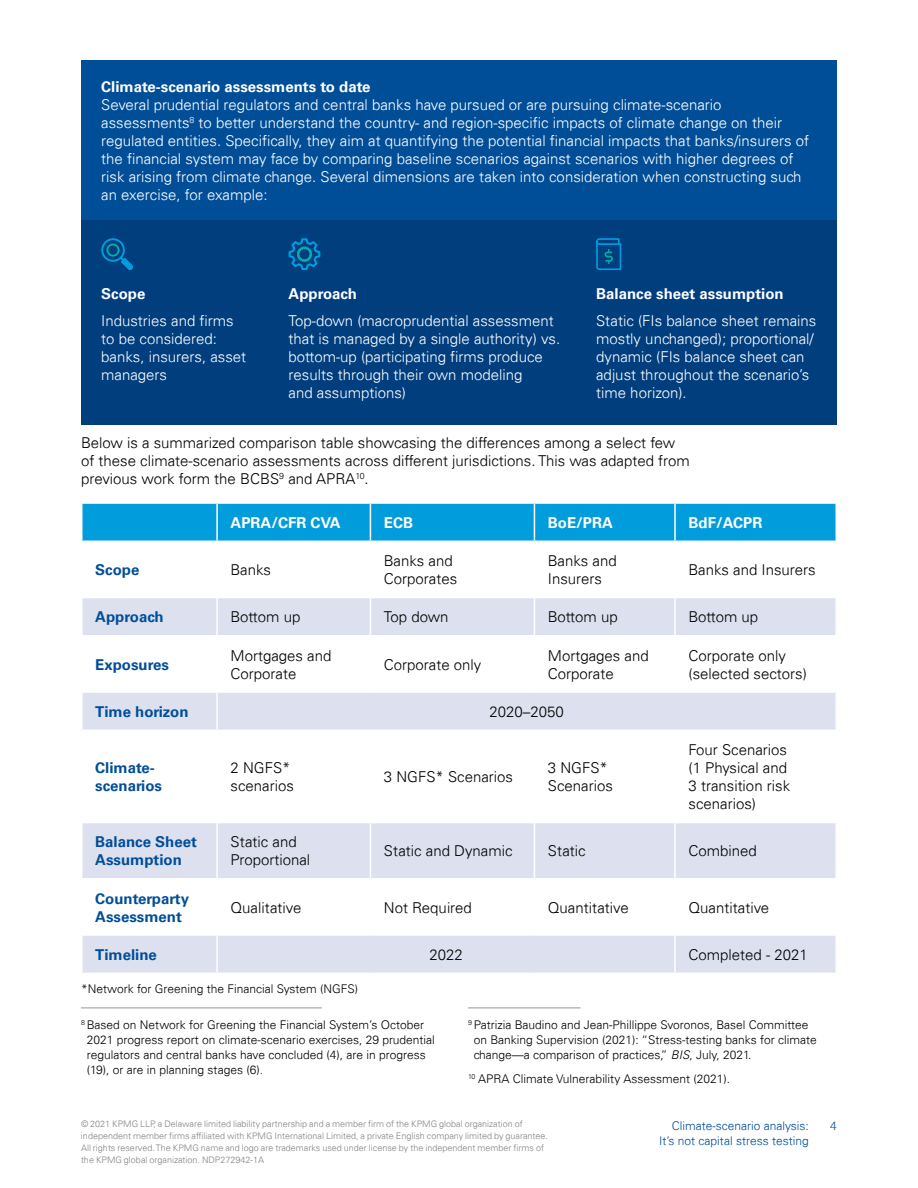
<style>
.page{position:relative;width:918px;height:1188px;background:#fff}
.page>*{position:absolute;margin:0;border:0;box-sizing:border-box;transform-origin:0 0}
.t1{font:300 15px/18px "Univers 45";color:#fff}
.t2{font:300 15px/18px "Univers 45";color:#000}
.t3{font:700 15px/18px "Univers 65";color:#004e98}
.t4{font:700 15px "Univers 65";color:#fff}
.t5{font:300 12px/15px "Univers 45";color:#000}
.t6{font:300 12px "Univers 45";color:#004e98}
.t7{font:300 9px/12px "Univers 45";color:#808285}
.s1{color:#004e98}
.s2{font-style:italic}
</style>
<div class="page">
<hr style="left:81px;top:1008px;width:241px;height:1px;background:#939598">
<hr style="left:468px;top:1008px;width:112px;height:1px;background:#939598">
<div style="left:81px;top:220px;width:756px;height:204px;background:#003e7e"></div>
<div style="left:81px;top:60px;width:756px;height:160px;background:#004e98"></div>
<svg style="left:289px;top:238px;width:31px;height:32px"></svg>
<svg style="left:101px;top:238px;width:32px;height:32px"></svg>
<svg style="left:596px;top:238px;width:25px;height:32px"></svg>
<div style="left:82px;top:504px;width:754px;height:37px;background:#009cdc"></div>
<svg style="left:82px;top:598px;width:754px;height:375px"></svg>
<hr style="left:216px;top:504px;width:2px;height:37px;background:#fff">
<hr style="left:370px;top:504px;width:1px;height:37px;background:#fff">
<hr style="left:534px;top:504px;width:1px;height:37px;background:#fff">
<hr style="left:674px;top:504px;width:2px;height:37px;background:#fff">
<hr style="left:216px;top:598px;width:2px;height:37px;background:#fff">
<hr style="left:370px;top:598px;width:1px;height:37px;background:#fff">
<hr style="left:534px;top:598px;width:1px;height:37px;background:#fff">
<hr style="left:674px;top:598px;width:2px;height:37px;background:#fff">
<hr style="left:81px;top:635px;width:136px;height:2px;background:#fff">
<hr style="left:217px;top:635px;width:153px;height:2px;background:#fff">
<hr style="left:216px;top:637px;width:2px;height:54px;background:#fff">
<hr style="left:370px;top:635px;width:164px;height:2px;background:#fff">
<hr style="left:370px;top:637px;width:1px;height:54px;background:#fff">
<hr style="left:534px;top:635px;width:141px;height:2px;background:#fff">
<hr style="left:534px;top:637px;width:1px;height:54px;background:#fff">
<hr style="left:675px;top:635px;width:162px;height:2px;background:#fff">
<hr style="left:674px;top:637px;width:2px;height:54px;background:#fff">
<hr style="left:81px;top:691px;width:136px;height:2px;background:#fff">
<hr style="left:217px;top:691px;width:153px;height:2px;background:#fff">
<hr style="left:216px;top:693px;width:2px;height:37px;background:#fff">
<hr style="left:370px;top:691px;width:164px;height:2px;background:#fff">
<hr style="left:534px;top:691px;width:141px;height:2px;background:#fff">
<hr style="left:675px;top:691px;width:162px;height:2px;background:#fff">
<hr style="left:81px;top:730px;width:136px;height:1px;background:#fff">
<hr style="left:217px;top:730px;width:153px;height:1px;background:#fff">
<hr style="left:216px;top:731px;width:2px;height:91px;background:#fff">
<hr style="left:370px;top:730px;width:164px;height:1px;background:#fff">
<hr style="left:370px;top:731px;width:1px;height:91px;background:#fff">
<hr style="left:534px;top:730px;width:141px;height:1px;background:#fff">
<hr style="left:534px;top:731px;width:1px;height:91px;background:#fff">
<hr style="left:675px;top:730px;width:162px;height:1px;background:#fff">
<hr style="left:674px;top:731px;width:2px;height:91px;background:#fff">
<hr style="left:81px;top:822px;width:136px;height:1px;background:#fff">
<hr style="left:217px;top:822px;width:153px;height:1px;background:#fff">
<hr style="left:216px;top:823px;width:2px;height:55px;background:#fff">
<hr style="left:370px;top:822px;width:164px;height:1px;background:#fff">
<hr style="left:370px;top:823px;width:1px;height:55px;background:#fff">
<hr style="left:534px;top:822px;width:141px;height:1px;background:#fff">
<hr style="left:534px;top:823px;width:1px;height:55px;background:#fff">
<hr style="left:675px;top:822px;width:162px;height:1px;background:#fff">
<hr style="left:674px;top:823px;width:2px;height:55px;background:#fff">
<hr style="left:81px;top:878px;width:136px;height:2px;background:#fff">
<hr style="left:217px;top:878px;width:153px;height:2px;background:#fff">
<hr style="left:216px;top:880px;width:2px;height:54px;background:#fff">
<hr style="left:370px;top:878px;width:164px;height:2px;background:#fff">
<hr style="left:370px;top:880px;width:1px;height:54px;background:#fff">
<hr style="left:534px;top:878px;width:141px;height:2px;background:#fff">
<hr style="left:534px;top:880px;width:1px;height:54px;background:#fff">
<hr style="left:675px;top:878px;width:162px;height:2px;background:#fff">
<hr style="left:674px;top:880px;width:2px;height:54px;background:#fff">
<hr style="left:81px;top:934px;width:136px;height:2px;background:#fff">
<hr style="left:217px;top:934px;width:153px;height:2px;background:#fff">
<hr style="left:216px;top:936px;width:2px;height:37px;background:#fff">
<hr style="left:370px;top:934px;width:164px;height:2px;background:#fff">
<hr style="left:534px;top:934px;width:141px;height:2px;background:#fff">
<hr style="left:675px;top:934px;width:162px;height:2px;background:#fff">
<hr style="left:674px;top:936px;width:2px;height:37px;background:#fff">
<p class="t4" style="left:101px;top:78px;width:271px">Climate-scenario assessments to date</p>
<p class="t1" style="left:101px;top:96px;width:709px">Several prudential regulators and central banks have pursued or are pursuing climate-scenario assessments<sup>8</sup> to better understand the country- and region-specific impacts of climate change on their regulated entities. Specifically, they aim at quantifying the potential financial impacts that banks/insurers of the financial system may face by comparing baseline scenarios against scenarios with higher degrees of risk arising from climate change. Several dimensions are taken into consideration when constructing such an exercise, for example:</p>
<p class="t4" style="left:101px;top:285px;width:46px">Scope</p>
<p class="t1" style="left:101px;top:312px;width:147px">Industries and firms to be considered: banks, insurers, asset managers</p>
<p class="t4" style="left:596px;top:285px;width:189px">Balance sheet assumption</p>
<p class="t1" style="left:596px;top:312px;width:222px">Static (FIs balance sheet remains mostly unchanged); proportional/ dynamic (FIs balance sheet can adjust throughout the scenario’s time horizon).</p>
<p class="t2" style="left:81px;top:434px;width:610px">Below is a summarized comparison table showcasing the differences among a select few of these climate-scenario assessments across different jurisdictions. This was adapted from previous work form the BCBS<sup>9</sup> and APRA<sup>10</sup>.</p>
<p class="t4" style="left:231px;top:514px;width:112px">APRA/CFR CVA</p>
<p class="t4" style="left:384px;top:514px;width:31px">ECB</p>
<p class="t4" style="left:548px;top:514px;width:66px">BoE/PRA</p>
<p class="t4" style="left:688px;top:514px;width:75px">BdF/ACPR</p>
<p class="t3" style="left:95px;top:561px;width:46px">Scope</p>
<p class="t2" style="left:231px;top:561px;width:42px">Banks</p>
<p class="t2" style="left:384px;top:552px;width:75px">Banks and<br>Corporates</p>
<p class="t2" style="left:548px;top:552px;width:70px">Banks and<br>Insurers</p>
<p class="t2" style="left:688px;top:561px;width:129px">Banks and Insurers</p>
<p class="t3" style="left:95px;top:608px;width:70px">Approach</p>
<p class="t2" style="left:231px;top:608px;width:71px">Bottom up</p>
<p class="t2" style="left:384px;top:608px;width:66px">Top down</p>
<p class="t2" style="left:548px;top:608px;width:71px">Bottom up</p>
<p class="t2" style="left:688px;top:608px;width:71px">Bottom up</p>
<p class="t3" style="left:95px;top:655px;width:75px">Exposures</p>
<p class="t2" style="left:231px;top:646px;width:102px">Mortgages and<br>Corporate</p>
<p class="t2" style="left:384px;top:655px;width:99px">Corporate only</p>
<p class="t2" style="left:548px;top:646px;width:102px">Mortgages and<br>Corporate</p>
<p class="t2" style="left:688px;top:646px;width:120px">Corporate only (selected sectors)</p>
<p class="t3" style="left:95px;top:703px;width:95px">Time horizon</p>
<p class="t2" style="left:490px;top:702px;width:76px">2020–2050</p>
<p class="t4" style="left:289px;top:285px;width:70px">Approach</p>
<p class="t1" style="left:289px;top:312px;width:273px">Top-down (macroprudential assessment that is managed by a single authority) vs. bottom-up (participating firms produce results through their own modeling<br>and assumptions)</p>
<p class="t3" style="left:95px;top:759px;width:68px">Climate&shy;scenarios</p>
<p class="t2" style="left:231px;top:759px;width:65px">2 NGFS* scenarios</p>
<p class="t2" style="left:384px;top:768px;width:131px">3 NGFS* Scenarios</p>
<p class="t2" style="left:548px;top:759px;width:67px">3 NGFS*<br>Scenarios</p>
<p class="t2" style="left:688px;top:741px;width:103px">Four Scenarios (1 Physical and<br>3 transition risk scenarios)</p>
<p class="t3" style="left:95px;top:833px;width:103px">Balance Sheet<br>Assumption</p>
<p class="t2" style="left:231px;top:833px;width:81px">Static and<br>Proportional</p>
<p class="t2" style="left:384px;top:842px;width:130px">Static and Dynamic</p>
<p class="t2" style="left:548px;top:842px;width:39px">Static</p>
<p class="t2" style="left:688px;top:842px;width:70px">Combined</p>
<p class="t3" style="left:95px;top:889px;width:95px">Counterparty<br>Assessment</p>
<p class="t2" style="left:231px;top:898px;width:72px">Qualitative</p>
<p class="t2" style="left:384px;top:898px;width:90px">Not Required</p>
<p class="t2" style="left:548px;top:898px;width:82px">Quantitative</p>
<p class="t2" style="left:688px;top:898px;width:82px">Quantitative</p>
<p class="t3" style="left:95px;top:946px;width:63px">Timeline</p>
<p class="t2" style="left:429px;top:945px;width:35px">2022</p>
<p class="t2" style="left:688px;top:945px;width:121px">Completed - 2021</p>
<p class="t5" style="left:81px;top:981px;width:279px">*Network for Greening the Financial System (NGFS)</p>
<p class="t5" style="left:87px;top:1017px;width:349px;text-indent:-6px"><sup>8</sup> Based on Network for Greening the Financial System’s October 2021 progress report on climate-scenario exercises, 29 prudential regulators and central banks have concluded (4), are in progress (19), or are in planning stages (6)<span class="s1">.</span></p>
<p class="t5" style="left:474px;top:1017px;width:344px;text-indent:-6px"><sup>9</sup> Patrizia Baudino and Jean-Phillippe Svoronos, Basel Committee on Banking Supervision (2021): “Stress-testing banks for climate change—a comparison of practices,” <span class="s2">BIS</span>, July, 2021.</p>
<p class="t5" style="left:468px;top:1071px;width:264px"><sup>10</sup> APRA Climate Vulnerability Assessment (2021).</p>
<p class="t7" style="left:81px;top:1118px;width:469px">© 2021 KPMG LLP, a Delaware limited liability partnership and a member firm of the KPMG global organization of independent member firms affiliated with KPMG International Limited, a private English company limited by guarantee.<br>All rights reserved. The KPMG name and logo are trademarks used under license by the independent member firms of the KPMG global organization. NDP272942-1A</p>
<p class="t6" style="left:672px;top:1118px;width:139px">Climate-scenario analysis:</p>
<p class="t6" style="left:830px;top:1118px;width:8px">4</p>
<p class="t6" style="left:659px;top:1133px;width:151px">It’s not capital stress testing</p>
</div>
